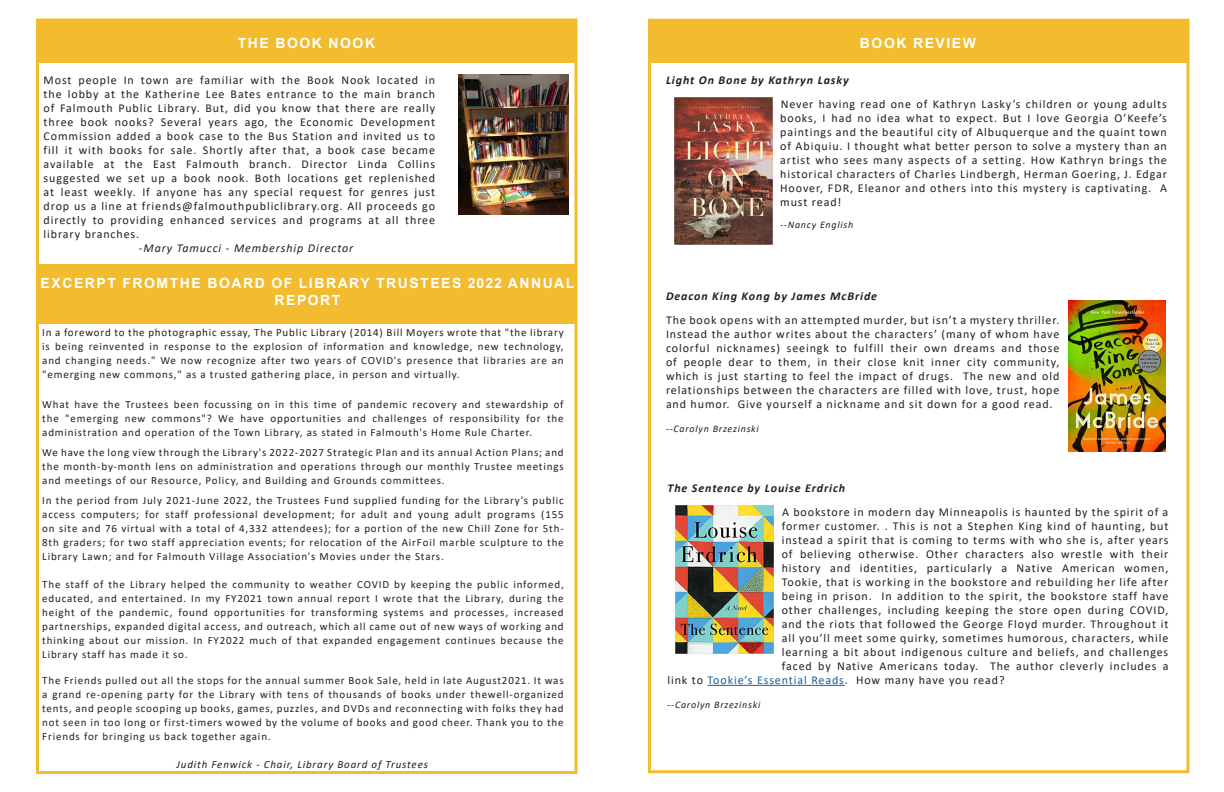
<style>
.page{position:relative;width:1224px;height:792px;background:#fff}
.page>*{position:absolute;margin:0;border:0;box-sizing:border-box;transform-origin:0 0}
.Newletter_subheading{font:700 14px/16.8px "Arial";letter-spacing:.11em;color:#fff;text-align:center}
.newsletter_body_text{font:12px/14px "Calibri";letter-spacing:.075em;color:#231f20;text-align:justify}
.newsletter_body_text-2{font:italic 700 12px "Calibri";letter-spacing:.075em;color:#231f20}
.newsletter_body_text-3{font:italic 12px "Calibri";letter-spacing:.075em;color:#231f20}
.newsletter_body_text-4{font:11px/14px "Calibri";letter-spacing:.075em;color:#231f20;text-align:justify}
.newsletter_body_text-5{font:italic 11px "Calibri";letter-spacing:.075em;color:#231f20}
.newsletter_body_text-6{font:italic 10px "Calibri";letter-spacing:.075em;color:#231f20}
.s1{font-style:normal}
.s2{color:#175d9e}
</style>
<div class="page">
<div style="left:648px;top:19px;width:542px;height:754px;border:3px solid #f3bc2e"></div>
<div style="left:36px;top:18px;width:542px;height:756px;border:3px solid #f3bc2e"></div>
<img style="left:674px;top:98px;width:98px;height:147px">
<div style="left:36px;top:20px;width:540px;height:42px;background:#f3bc2e"></div>
<div style="left:38px;top:264px;width:540px;height:60px;background:#f3bc2e"></div>
<div style="left:648px;top:20px;width:540px;height:42px;background:#f3bc2e"></div>
<img style="left:459px;top:74px;width:109px;height:140px">
<hr style="left:708px;top:685px;width:137px;height:1px;background:#175d9e">
<img style="left:676px;top:506px;width:98px;height:148px">
<img style="left:1068px;top:300px;width:98px;height:152px">
<p class="Newletter_subheading" style="left:238px;top:35px;width:139px">THE BOOK NOOK</p>
<p class="newsletter_body_text" style="left:44px;top:73px;width:393px">Most people In town are familiar with the Book Nook located in the lobby at the Katherine Lee Bates entrance to the main branch of Falmouth Public Library. But, did you know that there are really three book nooks? Several years ago, the Economic Development Commission added a book case to the Bus Station and invited us to fill it with books for sale. Shortly after that, a book case became available at the East Falmouth branch. Director Linda Collins suggested we set up a book nook. Both locations get replenished at least weekly. If anyone has any special request for genres just drop us a line at friends@falmouthpubliclibrary.org. All proceeds go directly to providing enhanced services and programs at all three library branches.</p>
<p class="newsletter_body_text-3" style="left:139px;top:240px;width:216px"><span class="s1">-</span>Mary Tamucci - Membership Director</p>
<p class="Newletter_subheading" style="left:41px;top:275px;width:535px">EXCERPT FROMTHE BOARD OF LIBRARY TRUSTEES 2022 ANNUAL<br>REPORT</p>
<p class="newsletter_body_text-4" style="left:42px;top:325px;width:523px">In a foreword to the photographic essay, The Public Library (2014) Bill Moyers wrote that "the library is being reinvented in response to the explosion of information and knowledge, new technology, and changing needs." We now recognize after two years of COVID's presence that libraries are an "emerging new commons," as a trusted gathering place, in person and virtually.</p>
<p class="newsletter_body_text-4" style="left:42px;top:397px;width:523px">What have the Trustees been focussing on in this time of pandemic recovery and stewardship of the "emerging new commons"? We have opportunities and challenges of responsibility for the administration and operation of the Town Library, as stated in Falmouth's Home Rule Charter.</p>
<p class="newsletter_body_text-4" style="left:42px;top:445px;width:523px">We have the long view through the Library's 2022-2027 Strategic Plan and its annual Action Plans; and the month-by-month lens on administration and operations through our monthly Trustee meetings and meetings of our Resource, Policy, and Building and Grounds committees.</p>
<p class="newsletter_body_text-4" style="left:42px;top:493px;width:523px">In the period from July 2021-June 2022, the Trustees Fund supplied funding for the Library's public access computers; for staff professional development; for adult and young adult programs (155 on site and 76 virtual with a total of 4,332 attendees); for a portion of the new Chill Zone for 5th-8th graders; for two staff appreciation events; for relocation of the AirFoil marble sculpture to the Library Lawn; and for Falmouth Village Association's Movies under the Stars.</p>
<p class="newsletter_body_text-4" style="left:42px;top:577px;width:523px">The staff of the Library helped the community to weather COVID by keeping the public informed, educated, and entertained. In my FY2021 town annual report I wrote that the Library, during the height of the pandemic, found opportunities for transforming systems and processes, increased partnerships, expanded digital access, and outreach, which all came out of new ways of working and thinking about our mission. In FY2022 much of that expanded engagement continues because the Library staff has made it so.</p>
<p class="newsletter_body_text-4" style="left:42px;top:673px;width:523px">The Friends pulled out all the stops for the annual summer Book Sale, held in late August2021. It was a grand re-opening party for the Library with tens of thousands of books under thewell-organized tents, and people scooping up books, games, puzzles, and DVDs and reconnecting with folks they had not seen in too long or first-timers wowed by the volume of books and good cheer. Thank you to the Friends for bringing us back together again.</p>
<p class="newsletter_body_text-5" style="left:177px;top:757px;width:253px">Judith Fenwick - Chair, Library Board of Trustees</p>
<p class="Newletter_subheading" style="left:860px;top:35px;width:118px">BOOK REVIEW</p>
<p class="newsletter_body_text-2" style="left:666px;top:72px;width:184px">Light On Bone by Kathryn Lasky</p>
<p class="newsletter_body_text" style="left:780px;top:97px;width:388px">Never having read one of Kathryn Lasky’s children or young adults books, I had no idea what to expect. But I love Georgia O’Keefe’s paintings and the beautiful city of Albuquerque and the quaint town of Abiquiu. I thought what better person to solve a mystery than an artist who sees many aspects of a setting. How Kathryn brings the historical characters of Charles Lindbergh, Herman Goering, J. Edgar Hoover, FDR, Eleanor and others into this mystery is captivating. A must read!</p>
<p class="newsletter_body_text-6" style="left:780px;top:218px;width:74px">--Nancy English</p>
<p class="newsletter_body_text-2" style="left:666px;top:288px;width:213px">Deacon King Kong by James McBride</p>
<p class="newsletter_body_text" style="left:666px;top:313px;width:395px">The book opens with an attempted murder, but isn’t a mystery thriller.<br>Instead the author writes about the characters’ (many of whom have colorful nicknames) seeingk to fulfill their own dreams and those of people dear to them, in their close knit inner city community, which is just starting to feel the impact of drugs. The new and old relationships between the characters are filled with love, trust, hope and humor. Give yourself a nickname and sit down for a good read.</p>
<p class="newsletter_body_text-6" style="left:666px;top:422px;width:94px">--Carolyn Brzezinski</p>
<p class="newsletter_body_text-2" style="left:668px;top:480px;width:179px">The Sentence by Louise Erdrich</p>
<p class="newsletter_body_text" style="left:782px;top:505px;width:388px">A bookstore in modern day Minneapolis is haunted by the spirit of a</p>
<p class="newsletter_body_text" style="left:782px;top:519px;width:388px">former customer. . This is not a Stephen King kind of haunting, but</p>
<p class="newsletter_body_text" style="left:782px;top:533px;width:388px">instead a spirit that is coming to terms with who she is, after years</p>
<p class="newsletter_body_text" style="left:782px;top:547px;width:388px">of believing otherwise. Other characters also wrestle with their</p>
<p class="newsletter_body_text" style="left:782px;top:561px;width:388px">history and identities, particularly a Native American women,</p>
<p class="newsletter_body_text" style="left:782px;top:575px;width:388px">Tookie, that is working in the bookstore and rebuilding her life after</p>
<p class="newsletter_body_text" style="left:782px;top:589px;width:388px">being in prison. In addition to the spirit, the bookstore staff have</p>
<p class="newsletter_body_text" style="left:782px;top:603px;width:388px">other challenges, including keeping the store open during COVID,</p>
<p class="newsletter_body_text" style="left:782px;top:617px;width:388px">and the riots that followed the George Floyd murder. Throughout it</p>
<p class="newsletter_body_text" style="left:782px;top:631px;width:388px">all you’ll meet some quirky, sometimes humorous, characters, while</p>
<p class="newsletter_body_text" style="left:782px;top:645px;width:388px">learning a bit about indigenous culture and beliefs, and challenges</p>
<p class="newsletter_body_text" style="left:782px;top:659px;width:388px">faced by Native Americans today. The author cleverly includes a</p>
<p class="newsletter_body_text" style="left:668px;top:673px;width:339px">link to <span class="s2">Tookie’s Essential Reads</span>. How many have you read?</p>
<p class="newsletter_body_text-6" style="left:668px;top:698px;width:94px">--Carolyn Brzezinski</p>
</div>
